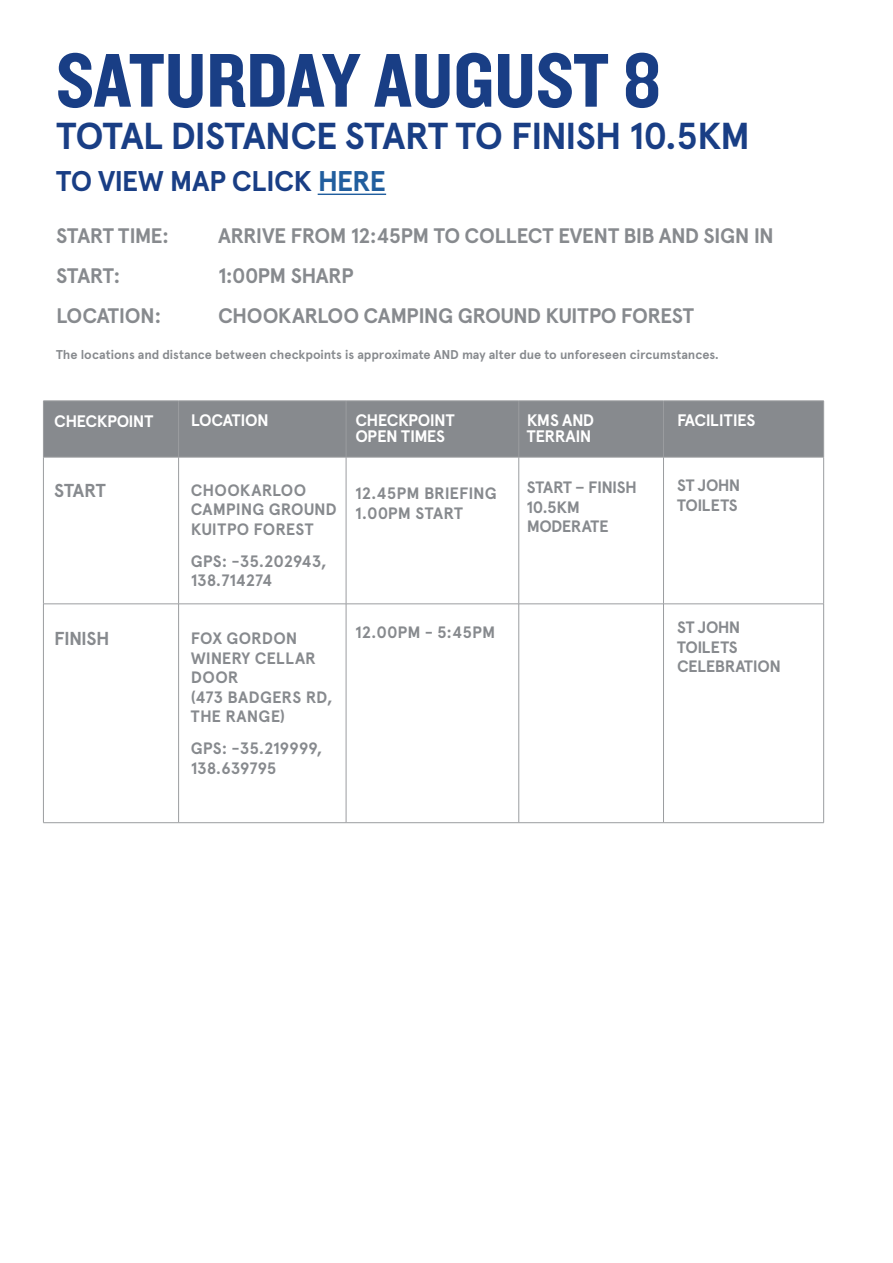
<style>
.page{position:relative;width:893px;height:1263px;background:#fff}
.page>*{position:absolute;margin:0;border:0;box-sizing:border-box;transform-origin:0 0}
.t1{font:79.05px "Knockout HTF50 Welterweight";color:#193e85}
.t2{font:700 37.5px "Apercu";letter-spacing:-.025em;color:#193e85}
.t3{font:700 28.5px "Apercu";letter-spacing:-.025em;color:#193e85}
.t4{font:700 21px "Apercu";letter-spacing:-.025em;color:#878a8e}
.t5{font:700 18.75px "Apercu";letter-spacing:-.03em;color:#878a8e}
.t6{font:700 16.65px/16.2px "Apercu";letter-spacing:-.025em;color:#fff}
.t7{font:700 16.5px/19.5px "Apercu";letter-spacing:-.005em;color:#878a8e}
.t8{font:700 16.5px/19.5px "Apercu";letter-spacing:-.03em;color:#878a8e}
.t9{font:700 16.5px/19.5px "Apercu";letter-spacing:-.025em;color:#878a8e}
.t10{font:700 12.75px "Apercu";letter-spacing:-.005em;color:#878a8e}
.s1{color:#215e9e}
.s2{font-size:18.75px;color:#878a8e}
</style>
<div class="page">
<div style="left:44px;top:402px;width:779px;height:55px;background:#878a8e"></div>
<hr style="left:43px;top:457px;width:1px;height:147px;background:#9b9da0">
<hr style="left:178px;top:457px;width:1px;height:147px;background:#9b9da0">
<hr style="left:346px;top:457px;width:1px;height:147px;background:#9b9da0">
<hr style="left:518px;top:457px;width:1px;height:147px;background:#9b9da0">
<hr style="left:663px;top:457px;width:1px;height:147px;background:#9b9da0">
<hr style="left:823px;top:457px;width:1px;height:147px;background:#9b9da0">
<hr style="left:43px;top:604px;width:136px;height:1px;background:#9b9da0">
<hr style="left:43px;top:604px;width:1px;height:218px;background:#9b9da0">
<hr style="left:179px;top:604px;width:167px;height:1px;background:#9b9da0">
<hr style="left:178px;top:604px;width:1px;height:218px;background:#9b9da0">
<hr style="left:346px;top:604px;width:173px;height:1px;background:#9b9da0">
<hr style="left:346px;top:604px;width:1px;height:218px;background:#9b9da0">
<hr style="left:519px;top:604px;width:144px;height:1px;background:#9b9da0">
<hr style="left:518px;top:604px;width:1px;height:218px;background:#9b9da0">
<hr style="left:663px;top:604px;width:161px;height:1px;background:#9b9da0">
<hr style="left:663px;top:604px;width:1px;height:218px;background:#9b9da0">
<hr style="left:823px;top:604px;width:1px;height:218px;background:#9b9da0">
<hr style="left:43px;top:822px;width:136px;height:1px;background:#9b9da0">
<hr style="left:179px;top:822px;width:167px;height:1px;background:#9b9da0">
<hr style="left:346px;top:822px;width:173px;height:1px;background:#9b9da0">
<hr style="left:519px;top:822px;width:144px;height:1px;background:#9b9da0">
<hr style="left:663px;top:822px;width:161px;height:1px;background:#9b9da0">
<hr style="left:43px;top:401px;width:136px;height:1px;background:#9b9da0">
<hr style="left:43px;top:401px;width:1px;height:56px;background:#9b9da0">
<hr style="left:179px;top:401px;width:167px;height:1px;background:#9b9da0">
<hr style="left:178px;top:401px;width:1px;height:56px;background:#9b9da0">
<hr style="left:346px;top:401px;width:173px;height:1px;background:#9b9da0">
<hr style="left:346px;top:401px;width:1px;height:56px;background:#9b9da0">
<hr style="left:519px;top:401px;width:144px;height:1px;background:#9b9da0">
<hr style="left:518px;top:401px;width:1px;height:56px;background:#9b9da0">
<hr style="left:663px;top:401px;width:161px;height:1px;background:#9b9da0">
<hr style="left:663px;top:401px;width:1px;height:56px;background:#9b9da0">
<hr style="left:823px;top:401px;width:1px;height:56px;background:#9b9da0">
<hr style="left:43px;top:457px;width:136px;height:1px;background:#9b9da0">
<hr style="left:179px;top:457px;width:167px;height:1px;background:#9b9da0">
<hr style="left:346px;top:457px;width:173px;height:1px;background:#9b9da0">
<hr style="left:519px;top:457px;width:144px;height:1px;background:#9b9da0">
<hr style="left:663px;top:457px;width:161px;height:1px;background:#9b9da0">
<hr style="left:318px;top:194px;width:68px;height:1px;background:#215e9e">
<h1 class="t1" style="left:56px;top:39px;width:607px">SATURDAY AUGUST 8</h1>
<h2 class="t2" style="left:56px;top:113px;width:695px">TOTAL DISTANCE START TO FINISH 10.5KM</h2>
<h3 class="t3" style="left:56px;top:164px;width:331px">TO VIEW MAP CLICK <span class="s1">HERE</span></h3>
<p class="t4" style="left:56px;top:223px;width:115px">START TIME:</p>
<p class="t4" style="left:218px;top:223px;width:557px">ARRIVE FROM 12:45PM TO COLLECT EVENT BIB AND SIGN IN</p>
<p class="t4" style="left:56px;top:263px;width:66px">START:</p>
<p class="t4" style="left:218px;top:263px;width:137px">1:00PM SHARP</p>
<p class="t4" style="left:56px;top:303px;width:107px">LOCATION:</p>
<p class="t4" style="left:218px;top:303px;width:477px">CHOOKARLOO CAMPING GROUND KUITPO FOREST</p>
<p class="t10" style="left:56px;top:347px;width:664px">The locations and distance between checkpoints is approximate AND may alter due to unforeseen circumstances.</p>
<p class="t6" style="left:54px;top:413px;width:124px">CHECKPOINT<span class="s2">CP</span></p>
<p class="t6" style="left:191px;top:412px;width:80px">LOCATION</p>
<p class="t5" style="left:54px;top:479px;width:53px">START</p>
<p class="t7" style="left:191px;top:480px;width:147px">CHOOKARLOO<br>CAMPING GROUND<br>KUITPO FOREST</p>
<p class="t7" style="left:191px;top:551px;width:138px">GPS: -35.202943,<br>138.714274</p>
<p class="t6" style="left:355px;top:412px;width:101px">CHECKPOINT<br>OPEN TIMES</p>
<p class="t7" style="left:355px;top:484px;width:143px">12.45PM BRIEFING<br>1.00PM START</p>
<p class="t6" style="left:527px;top:412px;width:69px">KMS AND<br>TERRAIN</p>
<p class="t8" style="left:527px;top:478px;width:112px">START – FINISH<br>10.5KM<br>MODERATE</p>
<p class="t6" style="left:677px;top:412px;width:80px">FACILITIES</p>
<p class="t7" style="left:677px;top:476px;width:65px">ST JOHN<br>TOILETS</p>
<p class="t5" style="left:54px;top:627px;width:57px">FINISH</p>
<p class="t7" style="left:191px;top:629px;width:144px">FOX GORDON<br>WINERY CELLAR<br>DOOR<br>(473 BADGERS RD,<br>THE RANGE)</p>
<p class="t7" style="left:191px;top:739px;width:133px">GPS: -35.219999,<br>138.639795</p>
<p class="t7" style="left:355px;top:623px;width:142px">12.00PM - 5:45PM</p>
<p class="t9" style="left:677px;top:618px;width:106px">ST JOHN<br>TOILETS<br>CELEBRATION</p>
</div>
